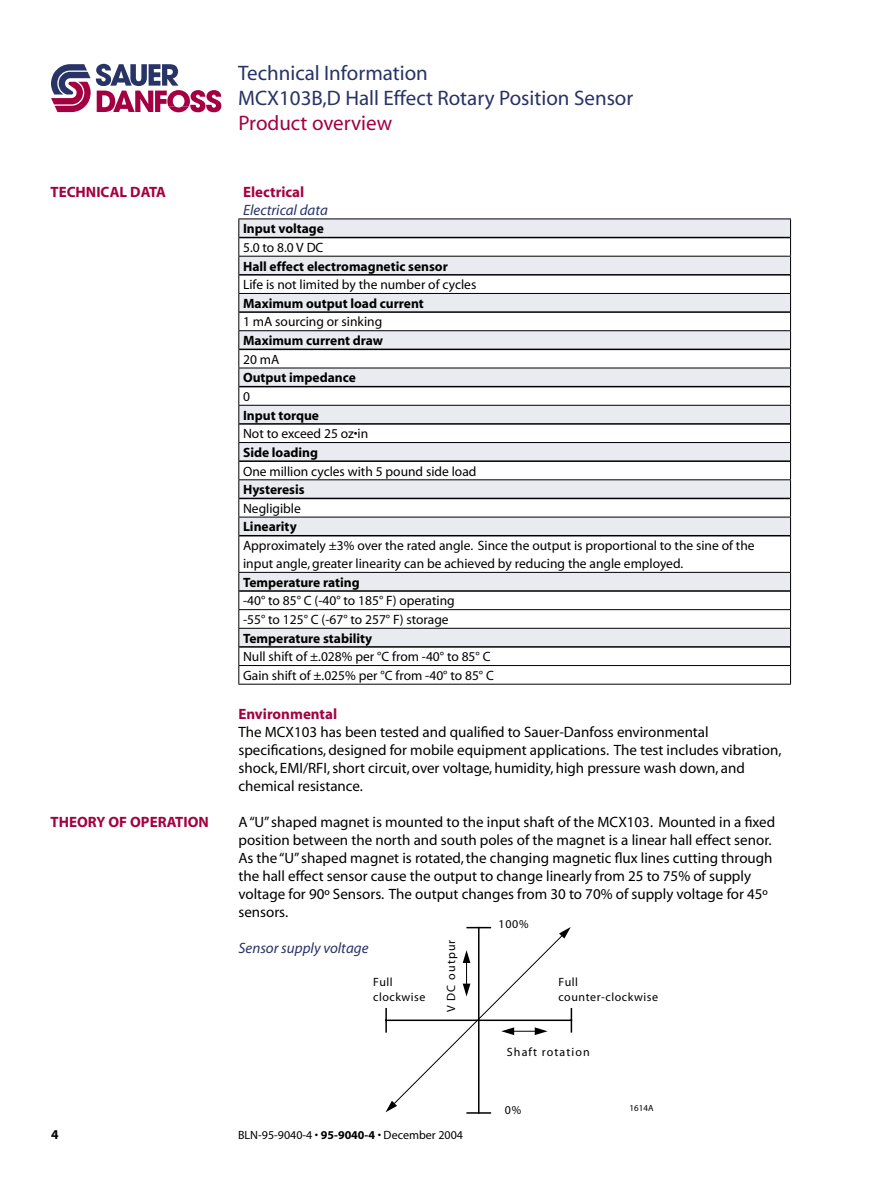
<style>
.page{position:relative;width:893px;height:1191px;background:#fff}
.page>*{position:absolute;margin:0;border:0;box-sizing:border-box;transform-origin:0 0}
.t1{font:21px/25.5px "Myriad";color:#283366}
.t2{font:21px "Myriad";color:#a40041}
.t3{font:15px/18px "Myriad";color:#000}
.t4{font:700 15px "Myriad";color:#a40041}
.t5{font:italic 15px "Myriad";color:#283366}
.t6{font:13.5px/18.6px "Myriad";color:#000}
.t7{font:700 13.5px "Myriad";color:#000}
.t8{font:12px/14.4px "Myriad";letter-spacing:.045em;color:#000}
.t9{font:12px "Myriad";color:#000}
.t10{font:12px "Myriad";letter-spacing:.09em;color:#000}
.t11{font:12px "Myriad";letter-spacing:.095em;color:#000}
.t12{font:9px "Myriad";color:#000}
.s1{font-weight:700}
</style>
<div class="page">
<svg style="left:51px;top:64px;width:170px;height:48px"></svg>
<svg style="left:239px;top:219px;width:551px;height:427px;fill:#eaebf0"></svg>
<hr style="left:238px;top:536px;width:1px;height:36px;background:#000">
<hr style="left:790px;top:536px;width:1px;height:36px;background:#000">
<hr style="left:238px;top:609px;width:553px;height:1px;background:#000">
<hr style="left:238px;top:665px;width:553px;height:1px;background:#000">
<hr style="left:238px;top:684px;width:553px;height:1px;background:#000">
<hr style="left:238px;top:218px;width:553px;height:1px;background:#000">
<hr style="left:239px;top:237px;width:551px;height:1px;background:#000">
<hr style="left:238px;top:256px;width:553px;height:1px;background:#000">
<hr style="left:239px;top:274px;width:551px;height:1px;background:#000">
<hr style="left:238px;top:293px;width:553px;height:1px;background:#000">
<hr style="left:239px;top:311px;width:551px;height:2px;background:#000">
<hr style="left:238px;top:330px;width:553px;height:1px;background:#000">
<hr style="left:239px;top:348px;width:551px;height:2px;background:#000">
<hr style="left:238px;top:367px;width:553px;height:1px;background:#000">
<hr style="left:239px;top:386px;width:551px;height:1px;background:#000">
<hr style="left:238px;top:405px;width:553px;height:1px;background:#000">
<hr style="left:239px;top:423px;width:551px;height:2px;background:#000">
<hr style="left:238px;top:442px;width:553px;height:1px;background:#000">
<hr style="left:239px;top:460px;width:551px;height:2px;background:#000">
<hr style="left:238px;top:479px;width:553px;height:1px;background:#000">
<hr style="left:239px;top:498px;width:551px;height:1px;background:#000">
<hr style="left:238px;top:517px;width:553px;height:1px;background:#000">
<svg style="left:238px;top:219px;width:1px;height:317px"></svg>
<svg style="left:790px;top:219px;width:1px;height:317px"></svg>
<hr style="left:239px;top:535px;width:551px;height:1px;background:#000">
<hr style="left:238px;top:572px;width:553px;height:1px;background:#000">
<hr style="left:239px;top:590px;width:551px;height:2px;background:#000">
<hr style="left:238px;top:628px;width:553px;height:1px;background:#000">
<svg style="left:238px;top:573px;width:1px;height:111px"></svg>
<svg style="left:790px;top:573px;width:1px;height:111px"></svg>
<hr style="left:239px;top:646px;width:551px;height:1px;background:#000">
<svg style="left:385px;top:927px;width:187px;height:186px"></svg>
<hr style="left:478px;top:927px;width:1px;height:186px;background:#000">
<p class="t4" style="left:50px;top:184px;width:117px">TECHNICAL DATA</p>
<p class="t4" style="left:50px;top:814px;width:160px">THEORY OF OPERATION</p>
<h1 class="t1" style="left:238px;top:61px;width:397px">Technical Information<br>MCX103B,D Hall Effect Rotary Position Sensor</h1>
<h1 class="t2" style="left:238px;top:113px;width:155px">Product overview</h1>
<p class="t4" style="left:243px;top:184px;width:63px">Electrical</p>
<p class="t5" style="left:243px;top:202px;width:86px">Electrical data</p>
<p class="t7" style="left:243px;top:222px;width:82px">Input voltage</p>
<p class="t6" style="left:243px;top:239px;width:82px">5.0 to 8.0 V DC</p>
<p class="t7" style="left:243px;top:259px;width:206px">Hall effect electromagnetic sensor</p>
<p class="t6" style="left:243px;top:276px;width:235px">Life is not limited by the number of cycles</p>
<p class="t7" style="left:243px;top:296px;width:182px">Maximum output load current</p>
<p class="t6" style="left:243px;top:313px;width:141px">1 mA sourcing or sinking</p>
<p class="t7" style="left:243px;top:334px;width:142px">Maximum current draw</p>
<p class="t6" style="left:243px;top:350px;width:38px">20 mA</p>
<p class="t7" style="left:243px;top:371px;width:114px">Output impedance</p>
<p class="t6" style="left:243px;top:388px;width:8px">0</p>
<p class="t7" style="left:243px;top:408px;width:77px">Input torque</p>
<p class="t6" style="left:243px;top:425px;width:127px">Not to exceed 25 oz•in</p>
<p class="t7" style="left:243px;top:445px;width:77px">Side loading</p>
<p class="t6" style="left:243px;top:462px;width:235px">One million cycles with 5 pound side load</p>
<p class="t7" style="left:243px;top:483px;width:63px">Hysteresis</p>
<p class="t6" style="left:243px;top:499px;width:59px">Negligible</p>
<p class="t7" style="left:243px;top:520px;width:55px">Linearity</p>
<p class="t6" style="left:243px;top:537px;width:513px;line-height:18px">Approximately ±3% over the rated angle. Since the output is proportional to the sine of the input angle, greater linearity can be achieved by reducing the angle employed.</p>
<p class="t7" style="left:243px;top:575px;width:118px">Temperature rating</p>
<p class="t6" style="left:243px;top:592px;width:213px">-40° to 85° C (-40° to 185° F) operating -55° to 125° C (-67° to 257° F) storage</p>
<p class="t7" style="left:243px;top:631px;width:131px">Temperature stability</p>
<p class="t6" style="left:243px;top:648px;width:252px">Null shift of ±.028% per °C from -40° to 85° C<br>Gain shift of ±.025% per °C from -40° to 85° C</p>
<p class="t4" style="left:238px;top:706px;width:100px">Environmental</p>
<p class="t3" style="left:238px;top:723px;width:544px">The MCX103 has been tested and qualified to Sauer-Danfoss environmental specifications, designed for mobile equipment applications. The test includes vibration, shock, EMI/RFI, short circuit, over voltage, humidity, high pressure wash down, and chemical resistance.</p>
<p class="t3" style="left:238px;top:813px;width:538px">A “U” shaped magnet is mounted to the input shaft of the MCX103. Mounted in a fixed position between the north and south poles of the magnet is a linear hall effect senor.<br>As the “U” shaped magnet is rotated, the changing magnetic flux lines cutting through the hall effect sensor cause the output to change linearly from 25 to 75% of supply voltage for 90º Sensors. The output changes from 30 to 70% of supply voltage for 45º sensors.</p>
<p class="t8" style="left:499px;top:917px;width:31px">100%</p>
<p class="t11" style="left:445px;top:1012px;width:74px;rotate:-90deg">V DC outpur</p>
<p class="t5" style="left:238px;top:940px;width:132px">Sensor supply voltage</p>
<p class="t8" style="left:373px;top:975px;width:54px">Full clockwise</p>
<p class="t8" style="left:558px;top:975px;width:101px">Full counter-clockwise</p>
<p class="t10" style="left:507px;top:1045px;width:84px">Shaft rotation</p>
<p class="t8" style="left:505px;top:1103px;width:18px">0%</p>
<p class="t12" style="left:630px;top:1103px;width:25px">1614A</p>
<p class="t7" style="left:51px;top:1127px;width:9px">4</p>
<p class="t9" style="left:238px;top:1129px;width:226px">BLN-95-9040-4 • <span class="s1">95-9040-4</span> • December 2004</p>
</div>
